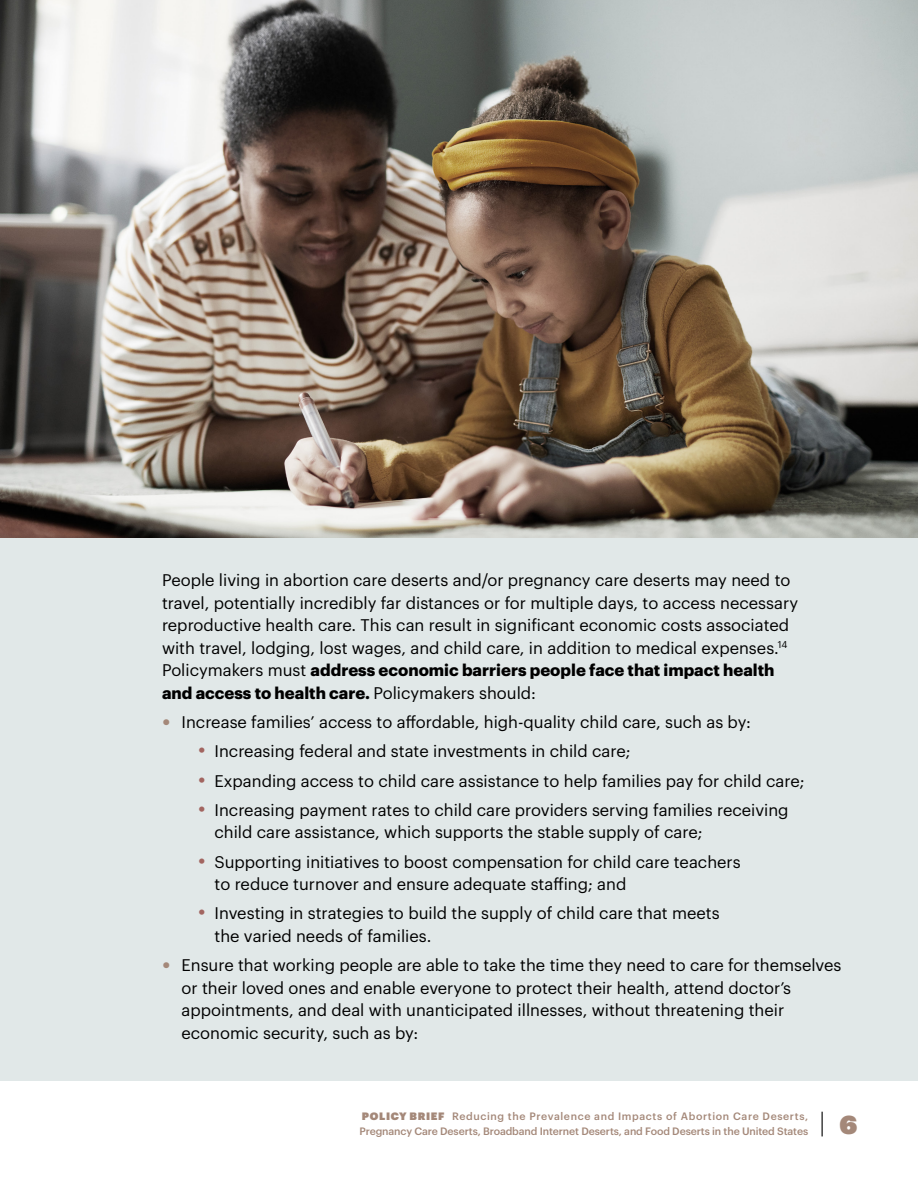
<style>
.page{position:relative;width:918px;height:1188px;background:#fff}
.page>*{position:absolute;margin:0;border:0;box-sizing:border-box;transform-origin:0 0}
.t1{font:25.5px "Graphik Super";color:#a48879}
.t2{font:16.5px/22.5px "Graphik";color:#000}
.t3{font:500 10.5px/15px "Graphik";letter-spacing:-.005em;color:#a48879}
.s1{font-weight:700}
.s2{font-size:25.5px;color:#a48879}
.s3{font-size:22.5px;color:#a26560}
.s4{font-family:"Graphik Super";font-weight:400}
</style>
<div class="page">
<svg style="left:822px;top:1112px;width:1px;height:24px"></svg>
<div style="left:0;top:110px;width:918px;height:972px;background:#e1e8e8"></div>
<img style="left:0;top:0;width:918px;height:537px">
<p class="t2" style="left:162px;top:568px;width:638px">People living in abortion care deserts and/or pregnancy care deserts may need to travel, potentially incredibly far distances or for multiple days, to access necessary reproductive health care. This can result in significant economic costs associated with travel, lodging, lost wages, and child care, in addition to medical expenses.<sup>14<br></sup>Policymakers must <span class="s1">address economic barriers people face that impact health and access to health care.</span> Policymakers should:</p>
<p class="t2" style="left:162px;top:709px;width:591px"><span class="s2">•</span> Increase families’ access to affordable, high-quality child care, such as by:</p>
<p class="t2" style="left:198px;top:739px;width:434px"><span class="s3">•</span> Increasing federal and state investments in child care;</p>
<p class="t2" style="left:198px;top:768px;width:608px"><span class="s3">•</span> Expanding access to child care assistance to help families pay for child care;</p>
<p class="t2" style="left:214px;top:797px;width:576px;text-indent:-16px"><span class="s3">•</span> Increasing payment rates to child care providers serving families receiving child care assistance, which supports the stable supply of care;</p>
<p class="t2" style="left:214px;top:849px;width:528px;text-indent:-16px"><span class="s3">•</span> Supporting initiatives to boost compensation for child care teachers to reduce turnover and ensure adequate staffing; and</p>
<p class="t2" style="left:214px;top:901px;width:507px;text-indent:-16px"><span class="s3">•</span> Investing in strategies to build the supply of child care that meets the varied needs of families.</p>
<p class="t2" style="left:182px;top:952px;width:662px;text-indent:-20px"><span class="s2">•</span> Ensure that working people are able to take the time they need to care for themselves or their loved ones and enable everyone to protect their health, attend doctor’s appointments, and deal with unanticipated illnesses, without threatening their economic security, such as by:</p>
<p class="t3" style="left:359px;top:1108px;width:450px"><span class="s4">POLICY BRIEF</span> Reducing the Prevalence and Impacts of Abortion Care Deserts,<br>Pregnancy Care Deserts, Broadband Internet Deserts, and Food Deserts in the United States</p>
<h1 class="t1" style="left:839px;top:1104px;width:19px">6</h1>
</div>
